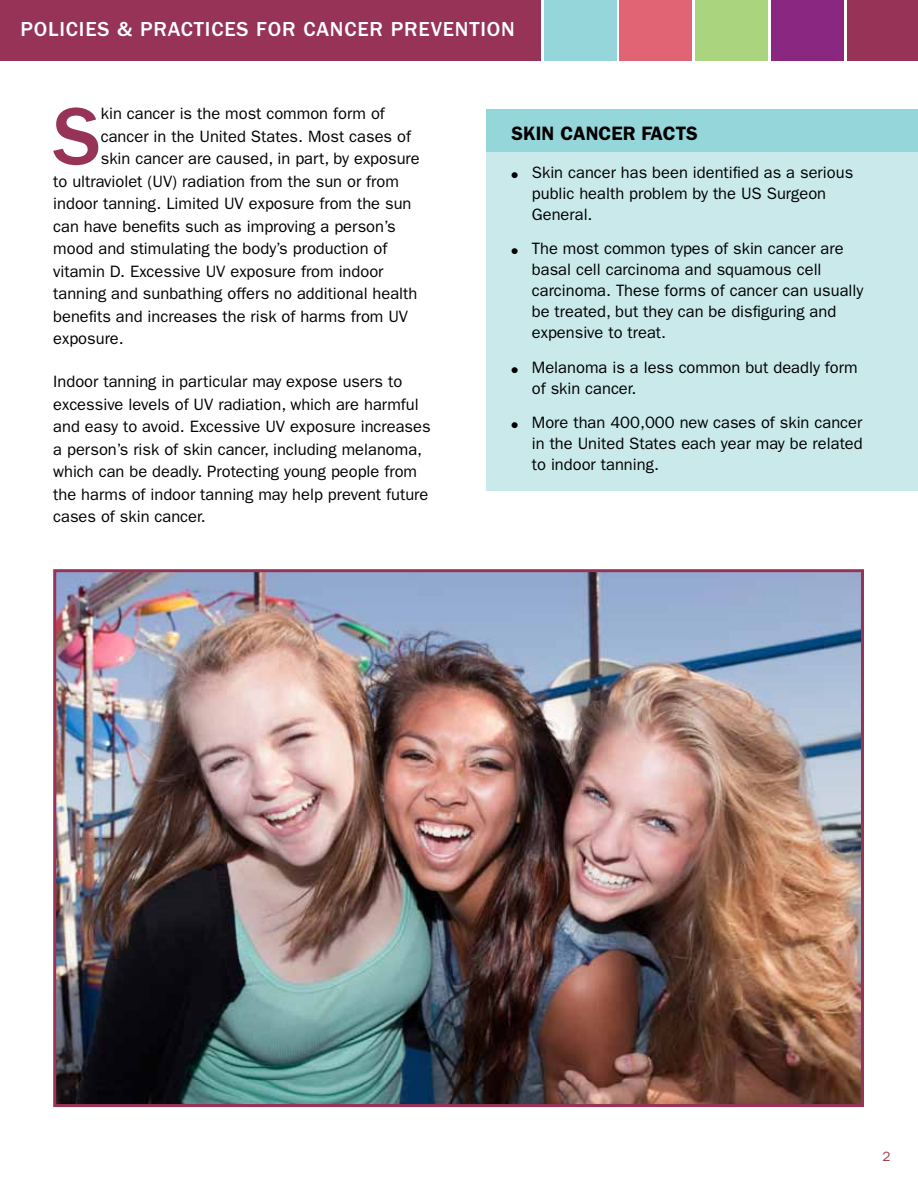
<style>
.page{position:relative;width:918px;height:1188px;background:#fff}
.page>*{position:absolute;margin:0;border:0;box-sizing:border-box;transform-origin:0 0}
.t1{font:500 84px "ITC Franklin Gothic Std";color:#963357}
.t2{font:500 21px "ITC Franklin Gothic Std";letter-spacing:.04em;color:#fff}
.call_out_box_H{font:600 19.5px "ITC Franklin Gothic Std";color:#000}
.t3{font:16.5px/21px "ITC Franklin Gothic Std";color:#000}
.t4{font:13.5px "ITC Franklin Gothic Std";color:#a3374e}
</style>
<div class="page">
<div style="left:486px;top:109px;width:432px;height:381px;background:#c9e9eb"></div>
<div style="left:0;top:0;width:540px;height:61px;background:#963357"></div>
<div style="left:544px;top:0;width:72px;height:61px;background:#95d6db"></div>
<div style="left:620px;top:0;width:72px;height:61px;background:#e16475"></div>
<div style="left:696px;top:0;width:72px;height:61px;background:#abd47e"></div>
<div style="left:771px;top:0;width:73px;height:61px;background:#8a2781"></div>
<div style="left:847px;top:0;width:71px;height:61px;background:#963357"></div>
<div style="left:486px;top:109px;width:432px;height:43px;background:#95d6db"></div>
<img style="left:57px;top:573px;width:803px;height:530px">
<div style="left:53px;top:569px;width:811px;height:538px;border:3px solid #963357"></div>
<p class="t2" style="left:20px;top:17px;width:496px">POLICIES &amp; PRACTICES FOR CANCER PREVENTION</p>
<p class="t1" style="left:53px;top:89px;width:49px">S</p>
<p class="t3" style="left:101px;top:103px;width:286px">kin cancer is the most common form of</p>
<p class="t3" style="left:101px;top:126px;width:312px">cancer in the United States. Most cases of</p>
<p class="t3" style="left:101px;top:148px;width:320px">skin cancer are caused, in part, by exposure</p>
<p class="t3" style="left:53px;top:171px;width:347px">to ultraviolet (UV) radiation from the sun or from</p>
<p class="t3" style="left:53px;top:193px;width:360px">indoor tanning. Limited UV exposure from the sun</p>
<p class="t3" style="left:53px;top:216px;width:344px">can have benefits such as improving a person’s</p>
<p class="t3" style="left:53px;top:238px;width:336px">mood and stimulating the body’s production of</p>
<p class="t3" style="left:53px;top:261px;width:332px">vitamin D. Excessive UV exposure from indoor</p>
<p class="t3" style="left:53px;top:283px;width:366px">tanning and sunbathing offers no additional health</p>
<p class="t3" style="left:53px;top:306px;width:356px">benefits and increases the risk of harms from UV</p>
<p class="t3" style="left:53px;top:328px;width:72px">exposure.</p>
<p class="t3" style="left:53px;top:370px;width:379px;line-height:22.5px">Indoor tanning in particular may expose users to excessive levels of UV radiation, which are harmful and easy to avoid. Excessive UV exposure increases a person’s risk of skin cancer, including melanoma, which can be deadly. Protecting young people from the harms of indoor tanning may help prevent future cases of skin cancer.</p>
<h2 class="call_out_box_H" style="left:512px;top:122px;width:188px">SKIN CANCER FACTS</h2>
<p class="t3" style="left:532px;top:162px;width:323px;text-indent:-20px">● Skin cancer has been identified as a serious public health problem by the US Surgeon<br>General.</p>
<p class="t3" style="left:532px;top:238px;width:333px;text-indent:-20px">● The most common types of skin cancer are basal cell carcinoma and squamous cell carcinoma. These forms of cancer can usually be treated, but they can be disfiguring and expensive to treat.</p>
<p class="t3" style="left:532px;top:357px;width:327px;text-indent:-20px">● Melanoma is a less common but deadly form of skin cancer.</p>
<p class="t3" style="left:532px;top:412px;width:332px;text-align:justify;text-indent:-20px">● More than 400,000 new cases of skin cancer in the United States each year may be related to indoor tanning.</p>
<p class="t4" style="left:883px;top:1148px;width:10px">2</p>
</div>
